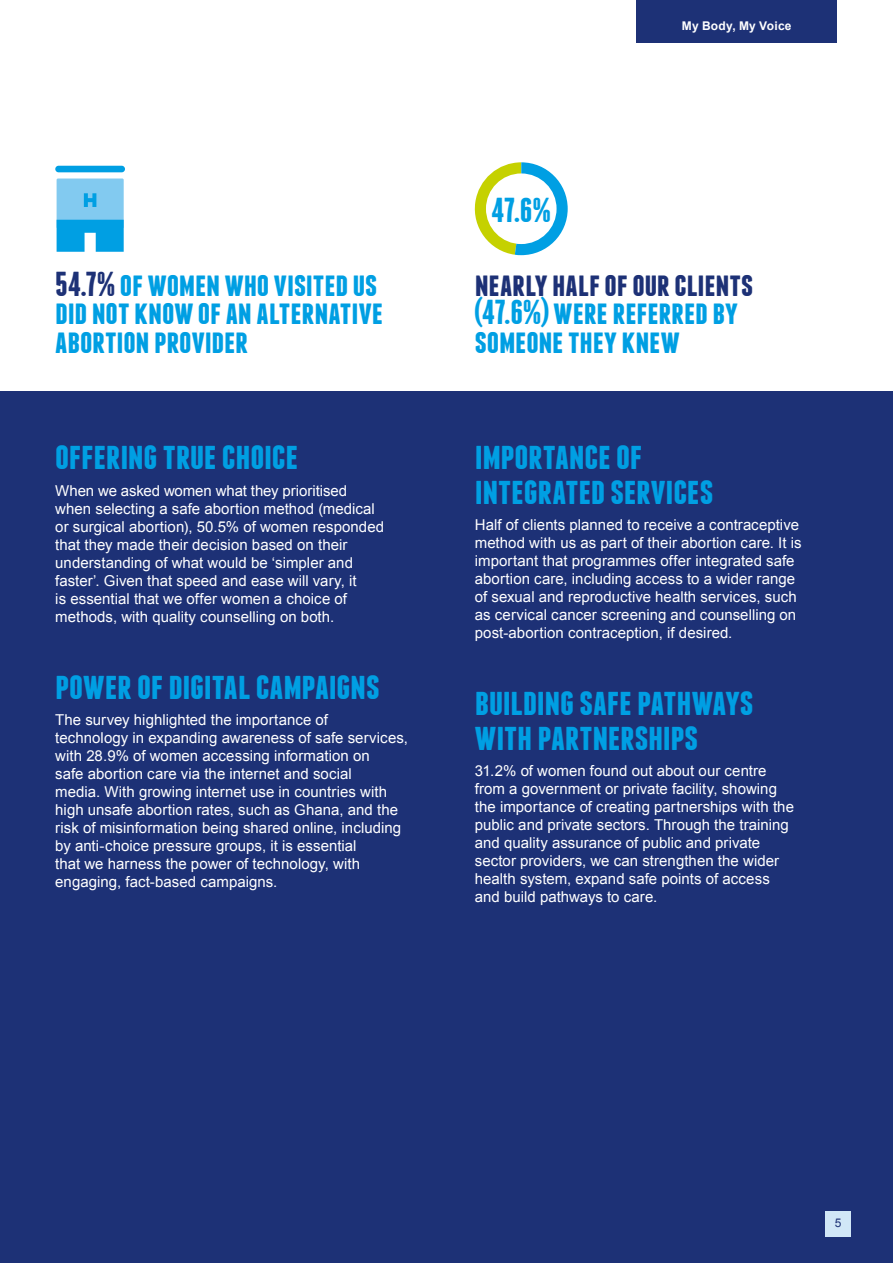
<style>
.page{position:relative;width:893px;height:1263px;background:#fff}
.page>*{position:absolute;margin:0;border:0;box-sizing:border-box;transform-origin:0 0}
.t1{font:700 39px/34.5px "Franchise";letter-spacing:-.005em;color:#009fe3}
.t2{font:700 34.5px/28.5px "Franchise";letter-spacing:-.005em;color:#009fe3}
.Body_Indent{font:15px/18px "Arial";letter-spacing:.005em;color:#fff}
.t3{font:700 12px "Arial";letter-spacing:.02em;color:#fff}
.t4{font:12px "Arial";color:#1d3176}
.s1{color:#1d3176}
</style>
<div class="page">
<div style="left:0;top:391px;width:893px;height:872px;background:#1d3176"></div>
<div style="left:825px;top:1212px;width:26px;height:25px;background:#d1e7f7"></div>
<div style="left:637px;top:0;width:200px;height:43px;background:#1d3176"></div>
<div style="left:57px;top:178px;width:67px;height:50px;background:#82caf0"></div>
<div style="left:55px;top:166px;width:70px;height:6px;background:#009fe3;border-radius:3px"></div>
<svg style="left:84px;top:193px;width:12px;height:14px"></svg>
<svg style="left:57px;top:220px;width:67px;height:32px;background:#1ca9e6"></svg>
<svg style="left:474px;top:162px;width:94px;height:93px"></svg>
<div style="left:486px;top:173px;width:71px;height:71px;background:#fff;border-radius:50%"></div>
<p class="t2" style="left:491px;top:195px;width:61px">47.6%</p>
<p class="t3" style="left:682px;top:18px;width:111px">My Body, My Voice</p>
<p class="t2" style="left:55px;top:269px;width:329px"><span class="s1">54.7%</span> OF WOMEN WHO VISITED US<br>DID NOT KNOW OF AN ALTERNATIVE<br>ABORTION PROVIDER</p>
<p class="t2" style="left:475px;top:269px;width:280px"><span class="s1">NEARLYHALF OF OUR CLIENTS </span>(47.6%)WERE REFERRED BY<br>SOMEONETHEY KNEW</p>
<p class="t1" style="left:55px;top:438px;width:244px">OFFERING TRUE CHOICE</p>
<p class="Body_Indent" style="left:55px;top:482px;width:330px">When we asked women what they prioritised when selecting a safe abortion method (medical or surgical abortion), 50.5% of women responded that they made their decision based on their understanding of what would be ‘simpler and faster’. Given that speed and ease will vary, it<br>is essential that we offer women a choice of methods, with quality counselling on both.</p>
<p class="t1" style="left:55px;top:668px;width:326px">POWER OF DIGITAL CAMPAIGNS</p>
<p class="Body_Indent" style="left:55px;top:711px;width:354px">The survey highlighted the importance of<br>technology in expanding awareness of safe services, with 28.9% of women accessing information on<br>safe abortion care via the internet and social<br>media. With growing internet use in countries with high unsafe abortion rates, such as Ghana, and the risk of misinformation being shared online, including by anti-choice pressure groups, it is essential<br>that we harness the power of technology, with engaging, fact-based campaigns.</p>
<p class="t1" style="left:475px;top:438px;width:240px">IMPORTANCE OF<br>INTEGRATEDSERVICES</p>
<p class="Body_Indent" style="left:475px;top:516px;width:328px">Half of clients planned to receive a contraceptive method with us as part of their abortion care. It is important that programmes offer integrated safe abortion care, including access to a wider range of sexual and reproductive health services, such as cervical cancer screening and counselling on post-abortion contraception, if desired.</p>
<p class="t1" style="left:475px;top:684px;width:280px">BUILDING SAFE PATHWAYS<br>WITHPARTNERSHIPS</p>
<p class="Body_Indent" style="left:475px;top:762px;width:321px">31.2% of women found out about our centre from a government or private facility, showing the importance of creating partnerships with the public and private sectors. Through the training and quality assurance of public and private sector providers, we can strengthen the wider health system, expand safe points of access and build pathways to care.</p>
<p class="t4" style="left:835px;top:1215px;width:8px">5</p>
</div>
